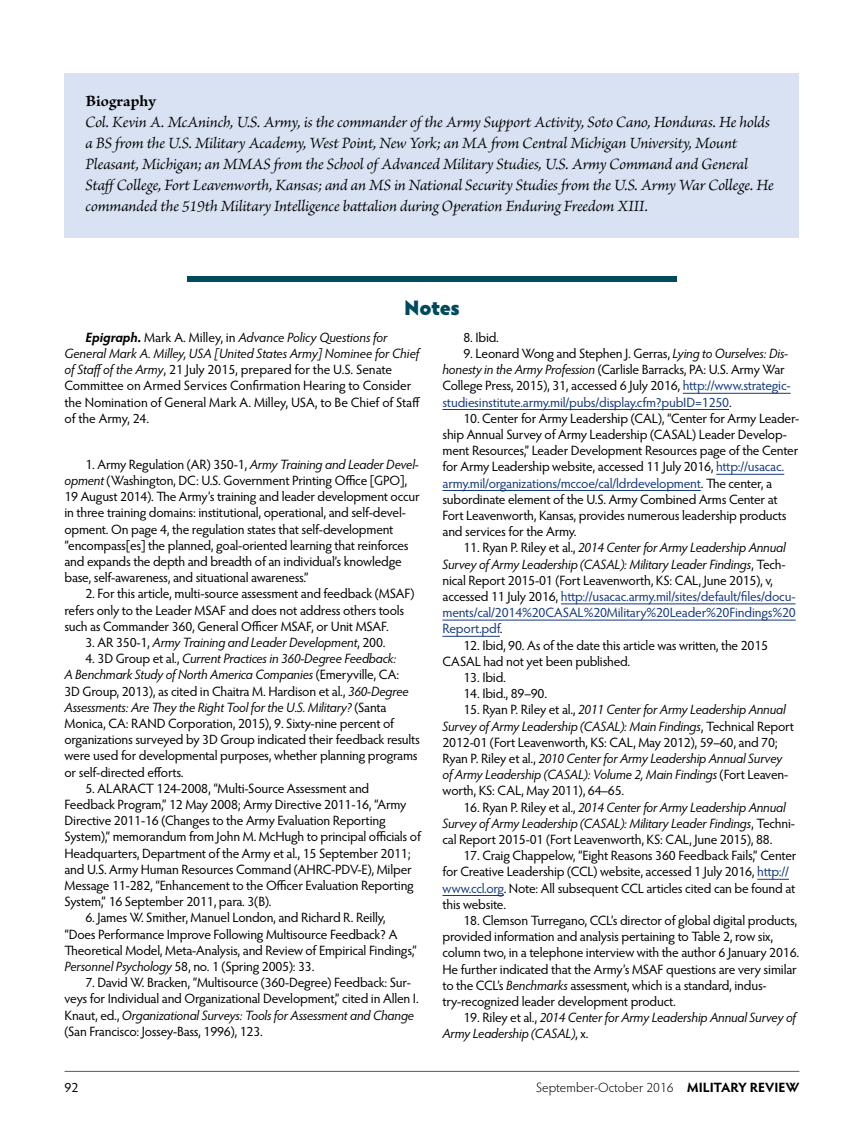
<style>
.page{position:relative;width:864px;height:1134px;background:#fff}
.page>*{position:absolute;margin:0;border:0;box-sizing:border-box;transform-origin:0 0}
.t1{font:900 21px "Hypatia Sans Pro";letter-spacing:-.025em;color:#004a5d}
.t2{font:italic 16.5px/21px "Brioso Pro";letter-spacing:-.01em;color:#000}
.t3{font:700 16.5px "Brioso Pro";color:#000}
.t4{font:13.5px/16.2px "Hypatia Sans Pro";letter-spacing:-.015em;color:#000}
.t5{font:italic 13.5px/16.2px "Hypatia Sans Pro";letter-spacing:-.015em;color:#000}
.t6{font:13.5px/16.2px "Hypatia Sans Pro";letter-spacing:-.015em;color:#15397f}
.t7{font:300 13.5px "Hypatia Sans Pro";color:#000}
.s1{font-weight:700;font-style:italic}
.s2{font-style:italic}
.s3{font-style:normal}
.s4{color:#15397f}
.s5{color:#000}
.s6{font-style:italic;color:#000}
.s7{font-weight:700}
</style>
<div class="page">
<hr style="left:65px;top:1071px;width:734px;height:1px;background:#58595b">
<div style="left:187px;top:276px;width:490px;height:6px;background:#004a5d"></div>
<hr style="left:683px;top:393px;width:108px;height:1px;background:#15397f">
<hr style="left:442px;top:409px;width:287px;height:1px;background:#15397f">
<hr style="left:716px;top:474px;width:68px;height:1px;background:#15397f">
<hr style="left:442px;top:490px;width:259px;height:1px;background:#15397f">
<hr style="left:561px;top:604px;width:235px;height:1px;background:#15397f">
<hr style="left:442px;top:620px;width:354px;height:1px;background:#15397f">
<hr style="left:442px;top:636px;width:58px;height:1px;background:#15397f">
<hr style="left:757px;top:879px;width:32px;height:1px;background:#15397f">
<hr style="left:442px;top:895px;width:62px;height:1px;background:#15397f">
<div style="left:64px;top:73px;width:736px;height:165px;background:#d8e2f3"></div>
<p class="t3" style="left:86px;top:92px;width:72px">Biography</p>
<p class="t2" style="left:86px;top:111px;width:690px">Col. Kevin A. McAninch, U.S. Army, is the commander of the Army Support Activity, Soto Cano, Honduras. He holds a BS from the U.S. Military Academy, West Point, New York; an MA from Central Michigan University, Mount Pleasant, Michigan; an MMAS from the School of Advanced Military Studies, U.S. Army Command and General StaffCollege, Fort Leavenworth, Kansas; and an MS in National Security Studies from the U.S. Army War College. He commanded the 519th Military Intelligence battalion during Operation Enduring Freedom XIII.</p>
<h1 class="t1" style="left:404px;top:292px;width:57px">Notes</h1>
<p class="t4" style="left:64px;top:329px;width:357px;text-indent:21px"><span class="s1">Epigraph.</span> Mark A. Milley, in <span class="s2">Advance Policy Questions for General Mark A. Milley, USA [United States Army] Nominee for Chief of Staff of the Army</span>, 21 July 2015, prepared for the U.S. Senate Committee on Armed Services Confirmation Hearing to Consider the Nomination of General Mark A. Milley, USA, to Be Chief of Staff of the Army, 24.</p>
<p class="t4" style="left:64px;top:456px;width:357px;text-indent:21px">1. Army Regulation (AR) 350-1, <span class="s2">Army Training and Leader Devel&shy;opment</span> (Washington, DC: U.S. Government Printing Office [GPO], 19 August 2014). The Army’s training and leader development occur in three training domains: institutional, operational, and self-devel&shy;opment. On page 4, the regulation states that self-development “encompass[es] the planned, goal-oriented learning that reinforces and expands the depth and breadth of an individual’s knowledge base, self-awareness, and situational awareness.”</p>
<p class="t4" style="left:64px;top:585px;width:351px;text-indent:21px">2. For this article, multi-source assessment and feedback (MSAF) refers only to the Leader MSAF and does not address others tools such as Commander 360, General Officer MSAF, or Unit MSAF.</p>
<p class="t5" style="left:86px;top:634px;width:302px"><span class="s3">3. AR 350-1,</span> Army Training and Leader Development<span class="s3">, 200.</span></p>
<p class="t4" style="left:64px;top:650px;width:357px;text-indent:21px">4. 3D Group et al., <span class="s2">Current Practices in 360-Degree Feedback:<br>A Benchmark Study of North America Companies</span> (Emeryville, CA:<br>3D Group, 2013), as cited in Chaitra M. Hardison et al., <span class="s2">360-Degree Assessments: Are They the Right Tool for the U.S. Military?</span> (Santa Monica, CA: RAND Corporation, 2015), 9. Sixty-nine percent of organizations surveyed by 3D Group indicated their feedback results were used for developmental purposes, whether planning programs or self-directed efforts.</p>
<p class="t4" style="left:64px;top:780px;width:358px;text-indent:21px">5. ALARACT 124-2008, “Multi-Source Assessment and Feedback Program,” 12 May 2008; Army Directive 2011-16, “Army Directive 2011-16 (Changes to the Army Evaluation Reporting System),” memorandum from John M. McHugh to principal officials of Headquarters, Department of the Army et al., 15 September 2011; and U.S. Army Human Resources Command (AHRC-PDV-E), Milper Message 11-282, “Enhancement to the Officer Evaluation Reporting System,” 16 September 2011, para. 3(B).</p>
<p class="t4" style="left:64px;top:909px;width:354px;text-indent:21px">6. James W. Smither, Manuel London, and Richard R. Reilly, “Does Performance Improve Following Multisource Feedback? A Theoretical Model, Meta-Analysis, and Review of Empirical Findings,” <span class="s2">Personnel Psychology</span> 58, no. 1 (Spring 2005): 33.</p>
<p class="t4" style="left:65px;top:974px;width:356px;text-indent:21px">7. David W. Bracken, “Multisource (360-Degree) Feedback: Sur&shy;veys for Individual and Organizational Development,” cited in Allen I.<br>Knaut, ed., <span class="s2">Organizational Surveys: Tools for Assessment and Change </span>(San Francisco: Jossey-Bass, 1996), 123.</p>
<p class="t4" style="left:464px;top:329px;width:37px">8. Ibid.</p>
<p class="t4" style="left:443px;top:345px;width:350px;text-indent:21px">9. Leonard Wong and Stephen J. Gerras, <span class="s2">Lying to Ourselves: Dis&shy;honesty in the Army Profession</span> (Carlisle Barracks, PA: U.S. Army War College Press, 2015), 31, accessed 6 July 2016, <span class="s4">http://www.strategic&shy;studiesinstitute.army.mil/pubs/display.cfm?pubID=1250</span>.</p>
<p class="t4" style="left:443px;top:410px;width:358px;text-indent:21px">10. Center for Army Leadership (CAL), “Center for Army Leader&shy;ship Annual Survey of Army Leadership (CASAL) Leader Develop&shy;ment Resources,” Leader Development Resources page of the Center for Army Leadership website, accessed 11 July 2016, <span class="s4">http://usacac. army.mil/organizations/mccoe/cal/ldrdevelopment</span>. The center, a subordinate element of the U.S. Army Combined Arms Center at Fort Leavenworth, Kansas, provides numerous leadership products and services for the Army.</p>
<p class="t6" style="left:443px;top:539px;width:355px;text-indent:21px"><span class="s5">11. Ryan P. Riley et al.,</span> <span class="s6">2014 Center for Army Leadership Annual Survey of Army Leadership (CASAL): Military Leader Findings</span><span class="s5">, Tech&shy;nical Report 2015-01 (Fort Leavenworth, KS: CAL, June 2015), v, accessed 11 July 2016,</span> http://usacac.army.mil/sites/default/files/docu&shy;ments/cal/2014%20CASAL%20Military%20Leader%20Findings%20<br>Report.pdf<span class="s5">.</span></p>
<p class="t4" style="left:443px;top:636px;width:327px;text-indent:21px">12. Ibid, 90. As of the date this article was written, the 2015<br>CASAL had not yet been published.</p>
<p class="t4" style="left:464px;top:669px;width:44px">13. Ibid.</p>
<p class="t4" style="left:464px;top:685px;width:85px">14. Ibid., 89–90.</p>
<p class="t5" style="left:443px;top:701px;width:353px;text-indent:21px"><span class="s3">15. Ryan P. Riley et al.,</span> 2011 Center for Army Leadership Annual Survey of Army Leadership (CASAL): Main Findings<span class="s3">, Technical Report 2012-01 (Fort Leavenworth, KS: CAL, May 2012), 59–60, and 70; Ryan P. Riley et al.,</span> 2010 Center for Army Leadership Annual Survey of Army Leadership (CASAL): Volume 2, Main Findings <span class="s3">(Fort Leaven&shy;worth, KS: CAL, May 2011), 64–65.</span></p>
<p class="t5" style="left:443px;top:798px;width:354px;text-indent:21px"><span class="s3">16. Ryan P. Riley et al.,</span> 2014 Center for Army Leadership Annual<br>Survey of Army Leadership (CASAL): Military Leader Findings<span class="s3">, Techni&shy;cal Report 2015-01 (Fort Leavenworth, KS: CAL, June 2015), 88.</span></p>
<p class="t4" style="left:443px;top:847px;width:356px;text-indent:21px">17. Craig Chappelow, “Eight Reasons 360 Feedback Fails,” Center for Creative Leadership (CCL) website, accessed 1 July 2016, <span class="s4">http:// www.ccl.org</span>. Note: All subsequent CCL articles cited can be found at this website.</p>
<p class="t4" style="left:443px;top:912px;width:358px;text-indent:21px">18. Clemson Turregano, CCL’s director of global digital products, provided information and analysis pertaining to Table 2, row six, column two, in a telephone interview with the author 6 January 2016.<br>He further indicated that the Army’s MSAF questions are very similar to the CCL’s <span class="s2">Benchmarks</span> assessment, which is a standard, indus&shy;try-recognized leader development product.</p>
<p class="t5" style="left:443px;top:1009px;width:355px;text-indent:21px"><span class="s3">19. Riley et al.,</span> 2014 Center for Army Leadership Annual Survey of<br>Army Leadership (CASAL)<span class="s3">, x.</span></p>
<p class="t4" style="left:64px;top:1079px;width:15px">92</p>
<p class="t7" style="left:536px;top:1079px;width:265px">September-October 2016 <span class="s7">MILITARY REVIEW</span></p>
</div>
